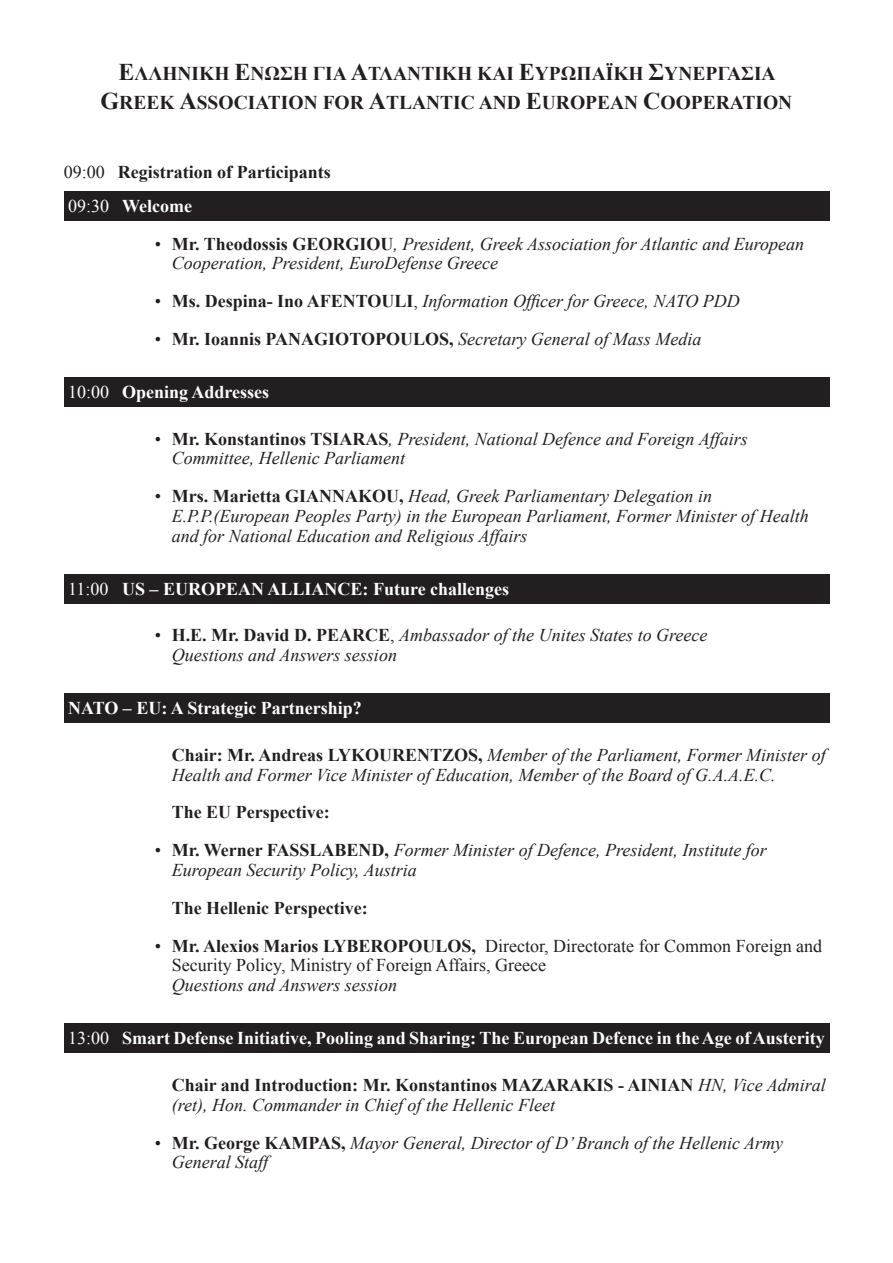
<style>
.page{position:relative;width:893px;height:1263px;background:#fff}
.page>*{position:absolute;margin:0;border:0;box-sizing:border-box;transform-origin:0 0}
.t1{font:700 19.5px/28.8px "Times New Roman";color:#231f20;text-align:center}
.t2{font:italic 18px/19.8px "Times New Roman";color:#231f20}
.t3{font:700 18px "Times New Roman";color:#fff}
.t4{font:18px/19.8px "Times New Roman";color:#231f20}
.t5{font:700 18px/33.8px "Times New Roman";color:#231f20}
.s1{font-size:24px}
.s2{font-weight:400}
.s3{font-weight:400;color:#fff}
.s4{color:#fff}
.s5{font-style:normal}
.s6{font-weight:700;font-style:normal}
.s7{font-weight:700}
</style>
<div class="page">
<div style="left:64px;top:191px;width:765px;height:30px;background:#231f20"></div>
<div style="left:64px;top:377px;width:765px;height:30px;background:#231f20"></div>
<div style="left:64px;top:574px;width:765px;height:30px;background:#231f20"></div>
<div style="left:64px;top:693px;width:765px;height:30px;background:#231f20"></div>
<div style="left:64px;top:1023px;width:765px;height:30px;background:#231f20"></div>
<p class="t1" style="left:101px;top:59px;width:693px"><span class="s1">Ε</span>ΛΛΗΝΙΚΗ <span class="s1">Ε</span>ΝΩΣΗ ΓΙΑ <span class="s1">Α</span>ΤΛΑΝΤΙΚΗ ΚΑΙ <span class="s1">Ε</span>ΥΡΩΠΑΪΚΗ <span class="s1">Σ</span>ΥΝΕΡΓΑΣΙΑ<br><span class="s1">G</span>REEK <span class="s1">A</span>SSOCIATION FOR <span class="s1">A</span>TLANTIC AND <span class="s1">E</span>UROPEAN <span class="s1">C</span>OOPERATION</p>
<p class="t5" style="left:64px;top:155px;width:268px"><span class="s2">09:00</span> Registration of Participants<br><span class="s3">09:30</span> <span class="s4">Welcome</span></p>
<p class="t2" style="left:172px;top:233px;width:634px;text-indent:-17px"><span class="s5">•</span> <span class="s6">Mr. Theodossis GEORGIOU</span>, President, Greek Association for Atlantic and European<br>Cooperation, President, EuroDefense Greece</p>
<p class="t2" style="left:155px;top:291px;width:587px"><span class="s5">•</span> <span class="s6">Ms. Despina- Ino AFENTOULI</span><span class="s5">,</span> Information Officer for Greece, NATO PDD</p>
<p class="t2" style="left:155px;top:329px;width:548px"><span class="s5">•</span> <span class="s6">Mr. Ioannis PANAGIOTOPOULOS,</span> Secretary General of Mass Media</p>
<p class="t3" style="left:68px;top:380px;width:203px"><span class="s2">10:00</span> Opening Addresses</p>
<p class="t2" style="left:172px;top:428px;width:577px;text-indent:-17px"><span class="s5">•</span> <span class="s6">Mr. Konstantinos TSIARAS</span>, President, National Defence and Foreign Affairs<br>Committee, Hellenic Parliament</p>
<p class="t2" style="left:172px;top:486px;width:638px;text-indent:-17px"><span class="s5">•</span> <span class="s6">Mrs. Marietta GIANNAKOU,</span> Head, Greek Parliamentary Delegation in<br>E.P.P.(European Peoples Party) in the European Parliament, Former Minister of Health and for National Education and Religious Affairs</p>
<p class="t3" style="left:68px;top:576px;width:443px"><span class="s2">11:00</span> US – EUROPEAN ALLIANCE: Future challenges</p>
<p class="t2" style="left:172px;top:625px;width:537px;text-indent:-17px"><span class="s5">•</span> <span class="s6">H.E. Mr. David D. PEARCE</span><span class="s5">,</span> Ambassador of the Unites States to Greece<br>Questions and Answers session</p>
<p class="t3" style="left:68px;top:696px;width:295px">NATO – EU: A Strategic Partnership?</p>
<p class="t2" style="left:172px;top:744px;width:655px"><span class="s6">Chair: Mr. Andreas LYKOURENTZOS,</span> Member of the Parliament, Former Minister of<br>Health and Former Vice Minister of Education, Member of the Board of G.A.A.E.C.</p>
<p class="t5" style="left:172px;top:795px;width:159px">The EU Perspective:</p>
<p class="t2" style="left:172px;top:840px;width:597px;text-indent:-17px"><span class="s5">•</span> <span class="s6">Mr. Werner FASSLABEND,</span> Former Minister of Defence, President, Institute for<br>European Security Policy, Austria</p>
<p class="t5" style="left:172px;top:890px;width:197px">The Hellenic Perspective:</p>
<p class="t4" style="left:172px;top:935px;width:652px;text-indent:-17px">• <span class="s7">Mr. Alexios Marios LYBEROPOULOS,</span> Director, Directorate for Common Foreign and<br>Security Policy, Ministry of Foreign Affairs, Greece</p>
<p class="t2" style="left:172px;top:975px;width:227px">Questions and Answers session</p>
<p class="t3" style="left:68px;top:1026px;width:758px"><span class="s2">13:00</span> Smart Defense Initiative, Pooling and Sharing: The European Defence in the Age of Austerity</p>
<p class="t2" style="left:172px;top:1074px;width:656px"><span class="s6">Chair and Introduction: Mr. Konstantinos MAZARAKIS - AINIAN</span> HN, Vice Admiral (ret), Hon. Commander in Chief of the Hellenic Fleet</p>
<p class="t2" style="left:172px;top:1132px;width:613px;text-indent:-17px"><span class="s5">•</span> <span class="s6">Mr. George KAMPAS,</span> Mayor General, Director of D’ Branch of the Hellenic Army<br>General Staff</p>
</div>
